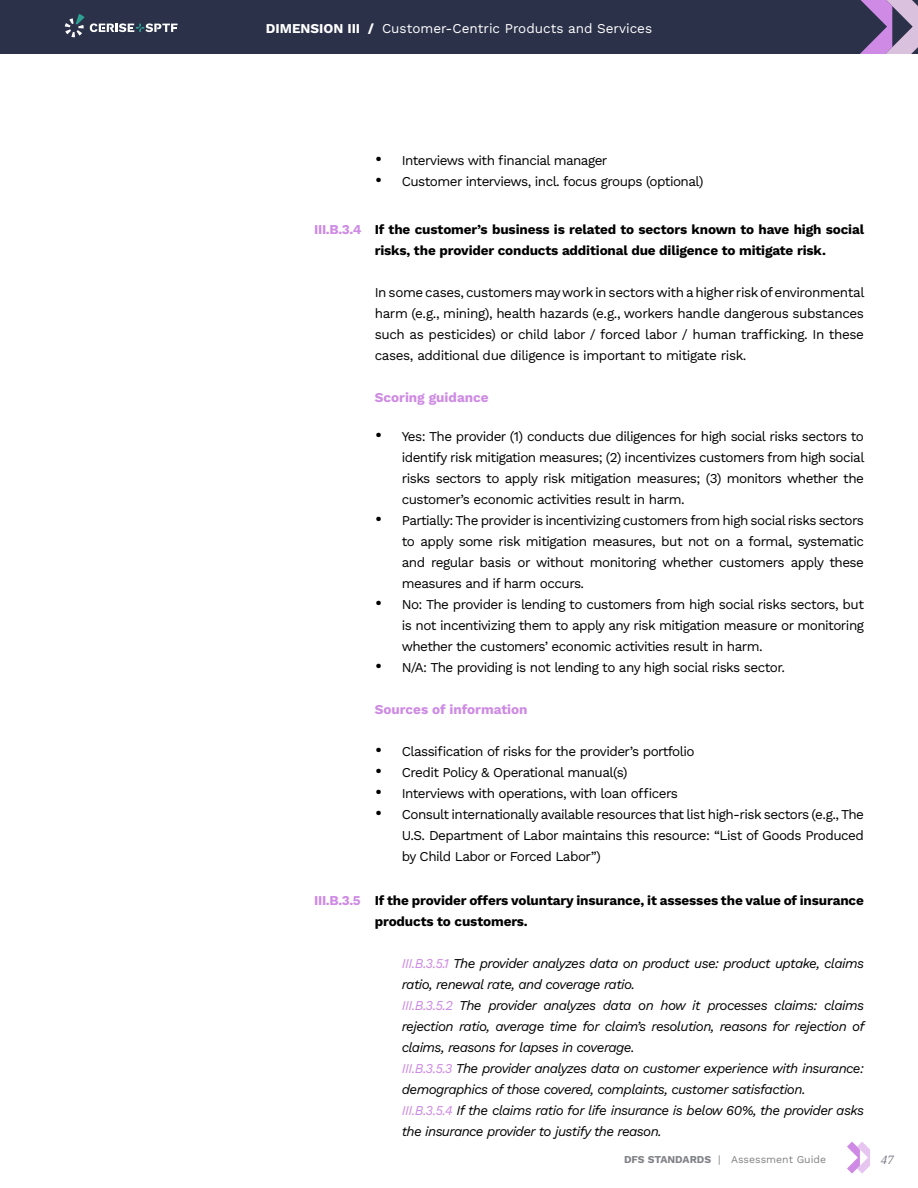
<style>
.page{position:relative;width:918px;height:1188px;background:#fff}
.page>*{position:absolute;margin:0;border:0;box-sizing:border-box;transform-origin:0 0}
.t1{font:13.5px/21px "Work Sans";letter-spacing:-.04em;color:#000;text-align:justify}
.t2{font:italic 13.5px/21px "Work Sans";letter-spacing:-.04em;color:#000}
.t3{font:700 13.5px/21px "Work Sans";letter-spacing:-.01em;color:#000}
.t4{font:700 13.5px "Work Sans";color:#ce8ae4}
.t5{font:13.5px "Work Sans";color:#fff}
.t6{font:italic 12px "IBM Plex Serif Text";color:#827c8a}
.t7{font:10.5px "Work Sans";color:#808285}
.s1{font-weight:700}
.s2{font-size:18px}
.s3{color:#ce8ae4}
</style>
<div class="page">
<svg style="left:847px;top:1142px;width:23px;height:32px"></svg>
<div style="left:0;top:0;width:918px;height:54px;background:#2b3149"></div>
<p class="t5" style="left:266px;top:18px;width:388px"><span class="s1">DIMENSION III /</span> Customer-Centric Products and Services</p>
<p class="t1" style="left:375px;top:149px;width:234px"><span class="s2">•</span> Interviews with financial manager</p>
<p class="t1" style="left:375px;top:170px;width:330px"><span class="s2">•</span> Customer interviews, incl. focus groups (optional)</p>
<p class="t4" style="left:314px;top:220px;width:49px">III.B.3.4</p>
<p class="t4" style="left:314px;top:890px;width:48px">III.B.3.5</p>
<p class="t3" style="left:375px;top:219px;width:491px">If the customer’s business is related to sectors known to have high social risks, the provider conducts additional due diligence to mitigate risk.</p>
<p class="t1" style="left:375px;top:282px;width:491px">In some cases, customers may work in sectors with a higher risk of environmental harm (e.g., mining), health hazards (e.g., workers handle dangerous substances such as pesticides) or child labor / forced labor / human trafficking. In these cases, additional due diligence is important to mitigate risk.</p>
<p class="t4" style="left:375px;top:387px;width:115px">Scoring guidance</p>
<p class="t1" style="left:402px;top:426px;width:464px;text-indent:-27px"><span class="s2">•</span> Yes: The provider (1) conducts due diligences for high social risks sectors to identify risk mitigation measures; (2) incentivizes customers from high social risks sectors to apply risk mitigation measures; (3) monitors whether the customer’s economic activities result in harm.</p>
<p class="t1" style="left:402px;top:510px;width:464px;text-indent:-27px"><span class="s2">•</span> Partially: The provider is incentivizing customers from high social risks sectors to apply some risk mitigation measures, but not on a formal, systematic and regular basis or without monitoring whether customers apply these measures and if harm occurs.</p>
<p class="t1" style="left:402px;top:594px;width:464px;text-indent:-27px"><span class="s2">•</span> No: The provider is lending to customers from high social risks sectors, but is not incentivizing them to apply any risk mitigation measure or monitoring whether the customers’ economic activities result in harm.</p>
<p class="t1" style="left:375px;top:657px;width:412px"><span class="s2">•</span> N/A: The providing is not lending to any high social risks sector.</p>
<p class="t4" style="left:375px;top:699px;width:154px">Sources of information</p>
<p class="t1" style="left:375px;top:741px;width:321px"><span class="s2">•</span> Classification of risks for the provider’s portfolio</p>
<p class="t1" style="left:375px;top:762px;width:254px"><span class="s2">•</span> Credit Policy &amp; Operational manual(s)</p>
<p class="t1" style="left:375px;top:783px;width:305px"><span class="s2">•</span> Interviews with operations, with loan officers</p>
<p class="t1" style="left:402px;top:804px;width:464px;text-indent:-27px"><span class="s2">•</span> Consult internationally available resources that list high-risk sectors (e.g., The U.S. Department of Labor maintains this resource: “List of Goods Produced by Child Labor or Forced Labor”)</p>
<p class="t3" style="left:375px;top:889px;width:491px">If the provider offers voluntary insurance, it assesses the value of insurance products to customers.</p>
<p class="t2" style="left:402px;top:952px;width:464px"><span class="s3">III.B.3.5.1</span> The provider analyzes data on product use: product uptake, claims ratio, renewal rate, and coverage ratio.<br><span class="s3">III.B.3.5.2</span> The provider analyzes data on how it processes claims: claims rejection ratio, average time for claim’s resolution, reasons for rejection of claims, reasons for lapses in coverage.<br><span class="s3">III.B.3.5.3</span> The provider analyzes data on customer experience with insurance: demographics of those covered, complaints, customer satisfaction.<br><span class="s3">III.B.3.5.4</span> If the claims ratio for life insurance is below 60%, the provider asks the insurance provider to justify the reason.</p>
<p class="t7" style="left:624px;top:1152px;width:204px"><span class="s1">DFS STANDARDS</span> | Assessment Guide</p>
<p class="t6" style="left:881px;top:1151px;width:15px">47</p>
</div>
